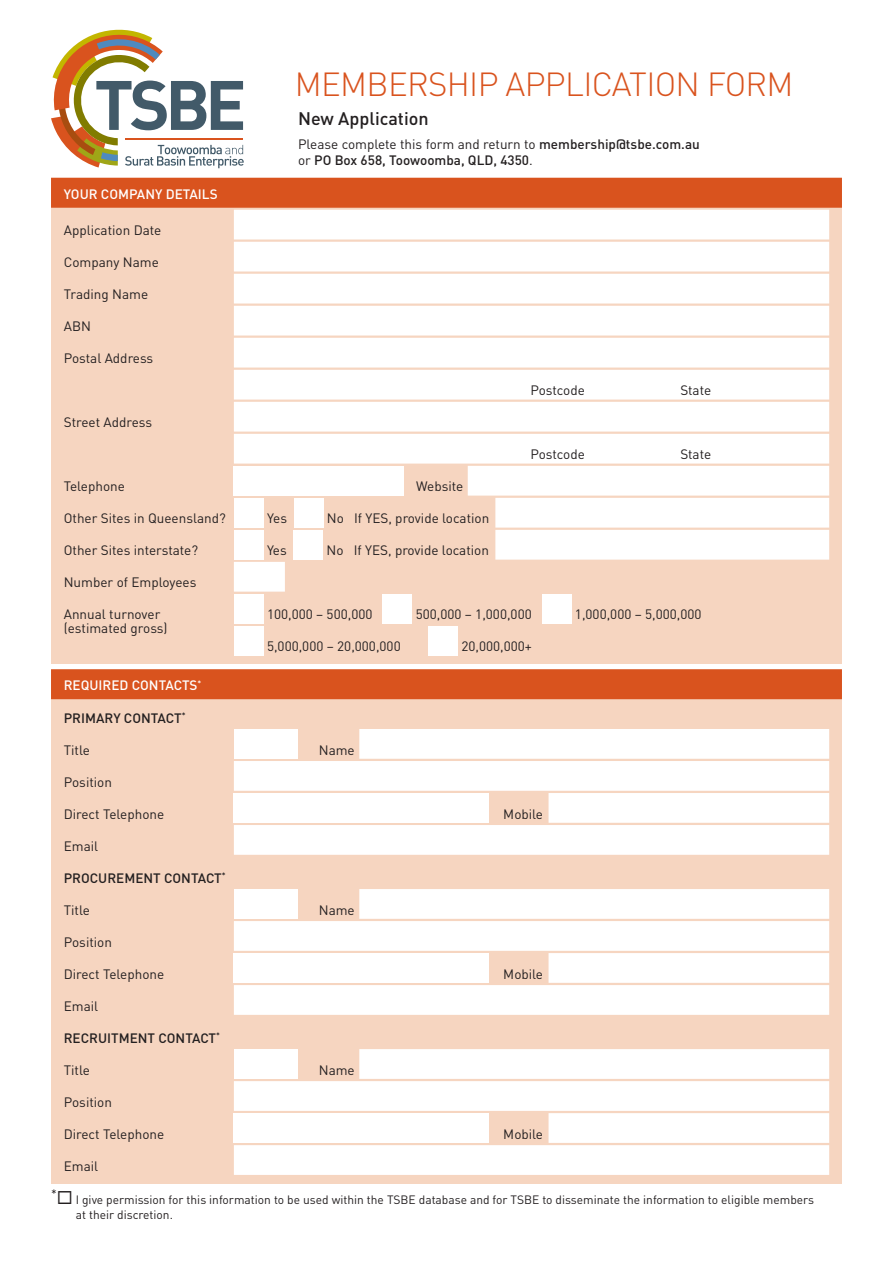
<style>
.page{position:relative;width:893px;height:1263px;background:#fff}
.page>*{position:absolute;margin:0;border:0;box-sizing:border-box;transform-origin:0 0}
.t1{font:300 33px "DIN";letter-spacing:-.02em;color:#d9531e}
.t2{font:500 18px "DIN";color:#231f20}
.t3{font:13.5px "DIN";color:#231f20}
.t4{font:500 13.5px/16.5px "DIN";color:#231f20}
.t5{font:500 13.5px "DIN";color:#fff}
.t6{font:12px/15px "DIN";color:#231f20}
.s1{font-weight:400}
</style>
<div class="page">
<svg style="left:51px;top:30px;width:193px;height:138px"></svg>
<div style="left:51px;top:184px;width:791px;height:480px;background:#f6d5c0"></div>
<div style="left:51px;top:178px;width:791px;height:30px;background:#d9531e"></div>
<div style="left:234px;top:210px;width:595px;height:29px;background:#fff"></div>
<div style="left:234px;top:242px;width:595px;height:29px;background:#fff"></div>
<div style="left:234px;top:274px;width:595px;height:29px;background:#fff"></div>
<div style="left:234px;top:306px;width:595px;height:29px;background:#fff"></div>
<div style="left:234px;top:338px;width:595px;height:30px;background:#fff"></div>
<div style="left:234px;top:370px;width:595px;height:30px;background:#fff"></div>
<div style="left:234px;top:402px;width:595px;height:30px;background:#fff"></div>
<div style="left:234px;top:434px;width:595px;height:30px;background:#fff"></div>
<div style="left:468px;top:466px;width:361px;height:30px;background:#fff"></div>
<div style="left:495px;top:498px;width:334px;height:30px;background:#fff"></div>
<div style="left:495px;top:530px;width:334px;height:30px;background:#fff"></div>
<div style="left:234px;top:562px;width:51px;height:30px;background:#fff"></div>
<div style="left:234px;top:498px;width:30px;height:30px;background:#fff"></div>
<div style="left:294px;top:498px;width:29px;height:30px;background:#fff"></div>
<div style="left:234px;top:530px;width:30px;height:30px;background:#fff"></div>
<div style="left:293px;top:530px;width:30px;height:30px;background:#fff"></div>
<div style="left:234px;top:594px;width:30px;height:30px;background:#fff"></div>
<div style="left:383px;top:594px;width:29px;height:30px;background:#fff"></div>
<div style="left:542px;top:594px;width:30px;height:30px;background:#fff"></div>
<div style="left:234px;top:626px;width:30px;height:30px;background:#fff"></div>
<div style="left:428px;top:626px;width:30px;height:30px;background:#fff"></div>
<div style="left:51px;top:675px;width:791px;height:508px;background:#f6d5c0"></div>
<div style="left:51px;top:669px;width:791px;height:30px;background:#d9531e"></div>
<div style="left:359px;top:729px;width:470px;height:30px;background:#fff"></div>
<div style="left:234px;top:761px;width:595px;height:30px;background:#fff"></div>
<div style="left:549px;top:793px;width:280px;height:30px;background:#fff"></div>
<div style="left:234px;top:825px;width:595px;height:30px;background:#fff"></div>
<div style="left:359px;top:889px;width:470px;height:30px;background:#fff"></div>
<div style="left:234px;top:921px;width:595px;height:30px;background:#fff"></div>
<div style="left:549px;top:953px;width:280px;height:30px;background:#fff"></div>
<div style="left:234px;top:985px;width:595px;height:30px;background:#fff"></div>
<div style="left:359px;top:1049px;width:470px;height:30px;background:#fff"></div>
<div style="left:234px;top:1081px;width:595px;height:30px;background:#fff"></div>
<div style="left:549px;top:1113px;width:280px;height:30px;background:#fff"></div>
<div style="left:234px;top:1145px;width:595px;height:30px;background:#fff"></div>
<div style="left:234px;top:729px;width:64px;height:30px;background:#fff"></div>
<div style="left:234px;top:889px;width:64px;height:30px;background:#fff"></div>
<div style="left:234px;top:1049px;width:64px;height:30px;background:#fff"></div>
<div style="left:234px;top:466px;width:170px;height:30px;background:#fff"></div>
<div style="left:234px;top:953px;width:255px;height:30px;background:#fff"></div>
<div style="left:234px;top:793px;width:255px;height:30px;background:#fff"></div>
<div style="left:234px;top:1113px;width:255px;height:30px;background:#fff"></div>
<p class="t5" style="left:64px;top:185px;width:155px">YOUR COMPANY DETAILS</p>
<p class="t3" style="left:64px;top:222px;width:99px">Application Date</p>
<p class="t3" style="left:64px;top:254px;width:97px">Company Name</p>
<p class="t3" style="left:64px;top:286px;width:86px">Trading Name</p>
<p class="t3" style="left:64px;top:318px;width:29px">ABN</p>
<p class="t3" style="left:64px;top:350px;width:91px">Postal Address</p>
<p class="t3" style="left:64px;top:414px;width:90px">Street Address</p>
<h1 class="t1" style="left:295px;top:63px;width:500px">MEMBERSHIP APPLICATION FORM</h1>
<h2 class="t2" style="left:298px;top:107px;width:132px">New Application</h2>
<p class="t4" style="left:298px;top:135px;width:403px"><span class="s1">Please complete this form and return to</span> membership@tsbe.com.au <span class="s1">or</span> PO Box 658, Toowoomba, QLD, 4350<span class="s1">.</span></p>
<p class="t3" style="left:530px;top:382px;width:56px">Postcode</p>
<p class="t3" style="left:680px;top:382px;width:32px">State</p>
<p class="t3" style="left:530px;top:446px;width:56px">Postcode</p>
<p class="t3" style="left:680px;top:446px;width:32px">State</p>
<p class="t3" style="left:64px;top:478px;width:63px">Telephone</p>
<p class="t3" style="left:416px;top:478px;width:49px">Website</p>
<p class="t3" style="left:64px;top:510px;width:164px">Other Sites in Queensland?</p>
<p class="t3" style="left:267px;top:510px;width:21px">Yes</p>
<p class="t3" style="left:327px;top:510px;width:164px">No If YES, provide location</p>
<p class="t3" style="left:64px;top:542px;width:136px">Other Sites interstate?</p>
<p class="t3" style="left:267px;top:542px;width:21px">Yes</p>
<p class="t3" style="left:327px;top:542px;width:164px">No If YES, provide location</p>
<p class="t3" style="left:64px;top:574px;width:134px">Number of Employees</p>
<p class="t3" style="left:64px;top:606px;width:98px">Annual turnover</p>
<p class="t3" style="left:267px;top:606px;width:107px">100,000 – 500,000</p>
<p class="t3" style="left:416px;top:606px;width:118px">500,000 – 1,000,000</p>
<p class="t3" style="left:575px;top:606px;width:128px">1,000,000 – 5,000,000</p>
<p class="t3" style="left:64px;top:620px;width:105px">(estimated gross)</p>
<p class="t3" style="left:267px;top:638px;width:135px">5,000,000 – 20,000,000</p>
<p class="t3" style="left:461px;top:638px;width:72px">20,000,000+</p>
<p class="t5" style="left:64px;top:677px;width:139px">REQUIRED CONTACTS<sup>*</sup></p>
<p class="t4" style="left:64px;top:709px;width:123px">PRIMARY CONTACT<sup>*</sup></p>
<p class="t3" style="left:64px;top:741px;width:28px">Title</p>
<p class="t3" style="left:319px;top:741px;width:38px">Name</p>
<p class="t3" style="left:64px;top:773px;width:50px">Position</p>
<p class="t3" style="left:64px;top:805px;width:102px">Direct Telephone</p>
<p class="t3" style="left:503px;top:805px;width:41px">Mobile</p>
<p class="t3" style="left:64px;top:837px;width:36px">Email</p>
<p class="t4" style="left:64px;top:869px;width:163px">PROCUREMENT CONTACT<sup>*</sup></p>
<p class="t3" style="left:64px;top:901px;width:28px">Title</p>
<p class="t3" style="left:319px;top:901px;width:38px">Name</p>
<p class="t3" style="left:64px;top:933px;width:50px">Position</p>
<p class="t3" style="left:64px;top:965px;width:102px">Direct Telephone</p>
<p class="t3" style="left:503px;top:965px;width:41px">Mobile</p>
<p class="t3" style="left:64px;top:997px;width:36px">Email</p>
<p class="t4" style="left:64px;top:1029px;width:158px">RECRUITMENT CONTACT<sup>*</sup></p>
<p class="t3" style="left:64px;top:1061px;width:28px">Title</p>
<p class="t3" style="left:319px;top:1061px;width:38px">Name</p>
<p class="t3" style="left:64px;top:1093px;width:50px">Position</p>
<p class="t3" style="left:64px;top:1125px;width:102px">Direct Telephone</p>
<p class="t3" style="left:503px;top:1125px;width:41px">Mobile</p>
<p class="t3" style="left:64px;top:1157px;width:36px">Email</p>
<p class="t6" style="left:76px;top:1191px;width:740px;text-indent:-25px">*◻ I give permission for this information to be used within the TSBE database and for TSBE to disseminate the information to eligible members at their discretion.</p>
</div>
